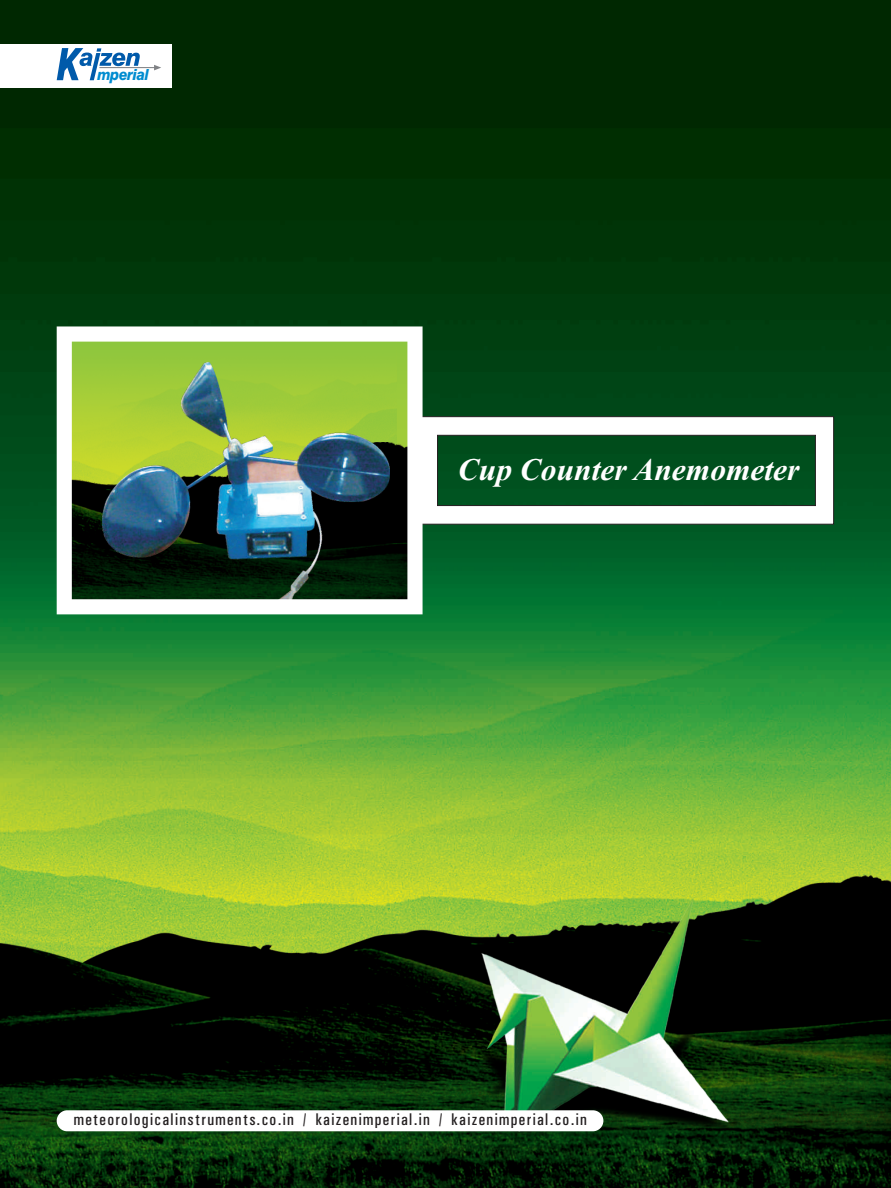
<style>
.page{position:relative;width:891px;height:1188px;background:#fff}
.page>*{position:absolute;margin:0;border:0;box-sizing:border-box;transform-origin:0 0}
.t1{font:italic 700 31.5px "Times New Roman";color:#fff}
.t2{font:16.95px "Univers Condensed";letter-spacing:.075em;color:#231f20}
.t3{font:italic 800 15.3px "Swiss 721 BT";letter-spacing:-.035em;color:#008cd0;scale:.93 1}
</style>
<div class="page">
<img style="left:0;top:0;width:891px;height:308px">
<img style="left:0;top:308px;width:891px;height:567px">
<img style="left:0;top:875px;width:891px;height:313px">
<img style="left:477px;top:1025px;width:256px;height:113px">
<img style="left:482px;top:897px;width:247px;height:235px">
<div style="left:57px;top:1110px;width:546px;height:21px;background:#fff;border-radius:10px"></div>
<svg style="left:423px;top:416px;width:411px;height:109px;fill:#005421"></svg>
<img style="left:57px;top:326px;width:366px;height:288px">
<div style="left:0;top:44px;width:171px;height:43px;background:#fff"></div>
<svg style="left:57px;top:48px;width:83px;height:32px"></svg>
<hr style="left:99px;top:67px;width:58px;height:1px;background:#808285">
<svg style="left:154px;top:65px;width:7px;height:5px"></svg>
<p class="t3" style="left:97px;top:69px;width:57px">mperial</p>
<h1 class="t1" style="left:458px;top:459px;width:343px">Cup Counter Anemometer</h1>
<p class="t2" style="left:74px;top:1113px;width:515px">meteorologicalinstruments.co.in / kaizenimperial.in / kaizenimperial.co.in</p>
</div>
